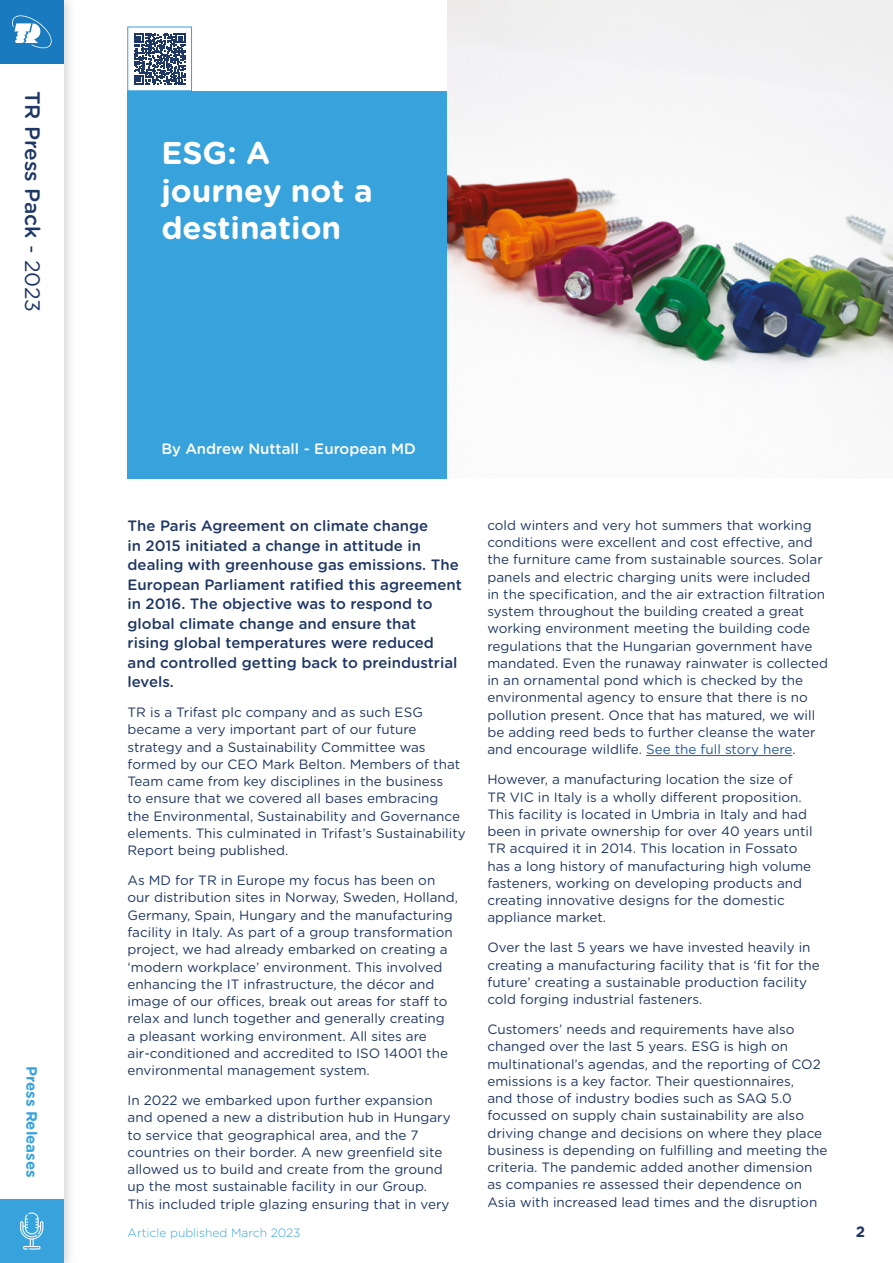
<style>
.page{position:relative;width:893px;height:1263px;background:#fff}
.page>*{position:absolute;margin:0;border:0;box-sizing:border-box;transform-origin:0 0}
.t1{font:700 31.5px/37.8px "Gotham Rounded";color:#fff}
.t2{font:500 21px "Gotham Rounded";color:#1f3765}
.t3{font:500 15px/19.5px "Gotham Rounded";color:#1f3765}
.t4{font:500 15px "Gotham Rounded";color:#fff}
.t5{font:700 15px "Gotham Rounded";color:#38a2dc}
.t6{font:700 15px "Gotham Rounded";color:#1f3765}
.t7{font:13.5px/17.2px "Gotham Rounded";color:#1f3765}
.t8{font:300 12px "Gotham Rounded";color:#38a2dc}
.s1{font-weight:400}
.s2{color:#275b9b}
</style>
<div class="page">
<div style="left:0;top:0;width:77px;height:1263px;background:#000;opacity:.15"></div>
<div style="left:0;top:0;width:64px;height:1263px;background:#fff"></div>
<div style="left:0;top:1199px;width:64px;height:64px;background:#38a2dc"></div>
<div style="left:0;top:0;width:64px;height:64px;background:#1a7abf"></div>
<svg style="left:12px;top:15px;width:40px;height:34px"></svg>
<div style="left:128px;top:91px;width:320px;height:387px;background:#38a2dc"></div>
<svg style="left:20px;top:1212px;width:23px;height:37px"></svg>
<svg style="left:134px;top:33px;width:51px;height:52px"></svg>
<div style="left:128px;top:27px;width:64px;height:64px;border:1px solid #38a2dc"></div>
<hr style="left:646px;top:755px;width:146px;height:1px;background:#275b9b">
<img style="left:448px;top:0;width:445px;height:377px">
<h2 class="t2" style="left:47px;top:91px;width:223px;rotate:90deg">TR Press Pack <span class="s1">- 2023</span></h2>
<p class="t5" style="left:43px;top:1066px;width:113px;rotate:90deg">Press Releases</p>
<h1 class="t1" style="left:161px;top:132px;width:213px">ESG: A journey not a destination</h1>
<p class="t4" style="left:161px;top:438px;width:256px">By Andrew Nuttall - European MD</p>
<p class="t3" style="left:128px;top:515px;width:336px">The Paris Agreement on climate change<br>in 2015 initiated a change in attitude in dealing with greenhouse gas emissions. The European Parliament ratified this agreement in 2016. The objective was to respond to global climate change and ensure that<br>rising global temperatures were reduced and controlled getting back to preindustrial levels.</p>
<p class="t7" style="left:128px;top:703px;width:340px">TR is a Trifast plc company and as such ESG became a very important part of our future strategy and a Sustainability Committee was formed by our CEO Mark Belton. Members of that Team came from key disciplines in the business<br>to ensure that we covered all bases embracing<br>the Environmental, Sustainability and Governance elements. This culminated in Trifast’s Sustainability Report being published.</p>
<p class="t7" style="left:128px;top:871px;width:332px">As MD for TR in Europe my focus has been on our distribution sites in Norway, Sweden, Holland, Germany, Spain, Hungary and the manufacturing facility in Italy. As part of a group transformation project, we had already embarked on creating a ‘modern workplace’ environment. This involved enhancing the IT infrastructure, the décor and image of our offices, break out areas for staff to relax and lunch together and generally creating<br>a pleasant working environment. All sites are air-conditioned and accredited to ISO 14001 the environmental management system.</p>
<p class="t7" style="left:128px;top:1091px;width:325px">In 2022 we embarked upon further expansion and opened a new a distribution hub in Hungary to service that geographical area, and the 7 countries on their border. A new greenfield site allowed us to build and create from the ground up the most sustainable facility in our Group.<br>This included triple glazing ensuring that in very</p>
<p class="t7" style="left:487px;top:516px;width:342px">cold winters and very hot summers that working conditions were excellent and cost effective, and the furniture came from sustainable sources. Solar panels and electric charging units were included<br>in the specification, and the air extraction filtration system throughout the building created a great working environment meeting the building code regulations that the Hungarian government have mandated. Even the runaway rainwater is collected in an ornamental pond which is checked by the environmental agency to ensure that there is no pollution present. Once that has matured, we will be adding reed beds to further cleanse the water and encourage wildlife. <span class="s2">See the full story here</span>.</p>
<p class="t7" style="left:487px;top:770px;width:327px">However, a manufacturing location the size of TR VIC in Italy is a wholly different proposition.<br>This facility is located in Umbria in Italy and had been in private ownership for over 40 years until TR acquired it in 2014. This location in Fossato has a long history of manufacturing high volume fasteners, working on developing products and creating innovative designs for the domestic appliance market.</p>
<p class="t7" style="left:487px;top:938px;width:334px">Over the last 5 years we have invested heavily in creating a manufacturing facility that is ‘fit for the future’ creating a sustainable production facility cold forging industrial fasteners.</p>
<p class="t7" style="left:487px;top:1020px;width:342px">Customers’ needs and requirements have also changed over the last 5 years. ESG is high on multinational’s agendas, and the reporting of CO2 emissions is a key factor. Their questionnaires,<br>and those of industry bodies such as SAQ 5.0 focussed on supply chain sustainability are also driving change and decisions on where they place business is depending on fulfilling and meeting the criteria. The pandemic added another dimension as companies re assessed their dependence on Asia with increased lead times and the disruption</p>
<p class="t8" style="left:128px;top:1224px;width:175px">Article published March 2023</p>
<p class="t6" style="left:856px;top:1220px;width:11px">2</p>
</div>
